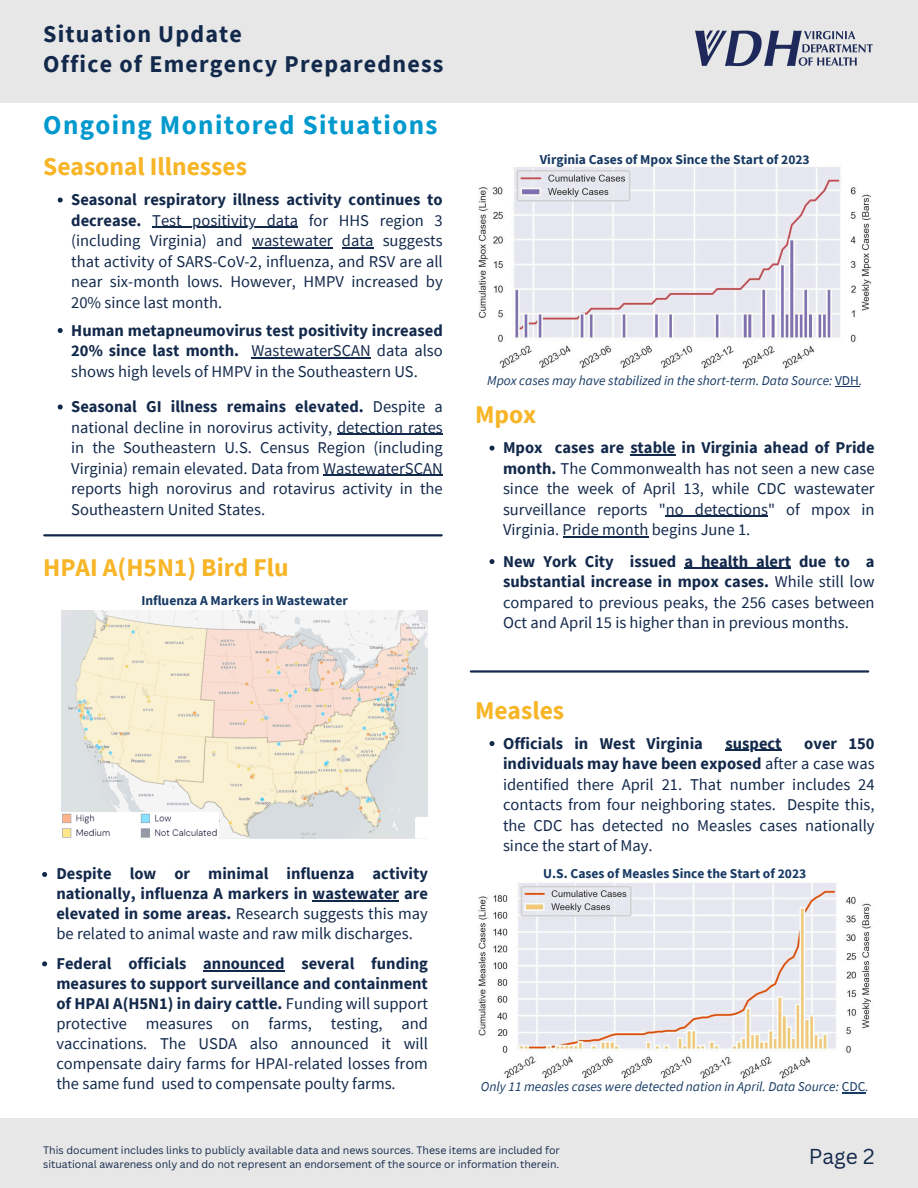
<style>
.page{position:relative;width:918px;height:1188px;background:#fff}
.page>*{position:absolute;margin:0;border:0;box-sizing:border-box;transform-origin:0 0}
.t1{font:700 27px "Source Sans Pro";letter-spacing:.05em;color:#0099cd}
.t2{font:700 25.5px "Source Sans Pro";color:#f7b527}
.t3{font:700 24px "Source Sans Pro";letter-spacing:.05em;color:#13294b}
.t4{font:21px "Canva Sans";color:#13294b}
.t5{font:16.5px/20.5px "Source Sans Pro";color:#13294b;text-align:justify}
.t6{font:700 16.5px/20px "Source Sans Pro";color:#13294b}
.t7{font:italic 13.5px "Source Sans Pro";color:#173a64}
.t8{font:700 13.5px "Source Sans Pro";color:#173a64}
.t9{font:10.5px "Canva Sans";color:#13294b}
.s1{font-weight:400}
.s2{font-weight:700}
.s3{font-style:normal}
</style>
<div class="page">
<div style="left:0;top:1118px;width:918px;height:70px;background:#e7e7e7"></div>
<div style="left:0;top:0;width:918px;height:103px;background:#e7e7e7"></div>
<img style="left:695px;top:30px;width:178px;height:37px">
<img style="left:478px;top:167px;width:393px;height:202px">
<hr style="left:471px;top:670px;width:397px;height:3px;background:#13294b">
<hr style="left:44px;top:534px;width:398px;height:2px;background:#13294b">
<img style="left:478px;top:883px;width:393px;height:196px">
<img style="left:61px;top:611px;width:367px;height:228px">
<img style="left:61px;top:813px;width:158px;height:26px">
<svg style="left:58px;top:198px;width:5px;height:5px"></svg>
<hr style="left:152px;top:227px;width:146px;height:1px;background:#13294b">
<hr style="left:252px;top:247px;width:81px;height:2px;background:#13294b">
<hr style="left:342px;top:247px;width:31px;height:2px;background:#13294b">
<svg style="left:58px;top:328px;width:5px;height:5px"></svg>
<hr style="left:251px;top:357px;width:120px;height:2px;background:#13294b">
<svg style="left:58px;top:405px;width:5px;height:5px"></svg>
<hr style="left:337px;top:434px;width:106px;height:1px;background:#13294b">
<hr style="left:323px;top:475px;width:120px;height:1px;background:#13294b">
<svg style="left:490px;top:446px;width:5px;height:5px"></svg>
<hr style="left:630px;top:454px;width:45px;height:2px;background:#13294b">
<hr style="left:666px;top:516px;width:102px;height:1px;background:#13294b">
<hr style="left:563px;top:536px;width:85px;height:2px;background:#13294b">
<svg style="left:490px;top:559px;width:5px;height:5px"></svg>
<hr style="left:684px;top:568px;width:107px;height:1px;background:#13294b">
<svg style="left:835px;top:386px;width:24px;height:1px"></svg>
<svg style="left:490px;top:741px;width:5px;height:5px"></svg>
<hr style="left:726px;top:750px;width:56px;height:1px;background:#13294b">
<svg style="left:842px;top:1093px;width:23px;height:1px"></svg>
<svg style="left:42px;top:872px;width:5px;height:5px"></svg>
<hr style="left:313px;top:901px;width:86px;height:1px;background:#13294b">
<svg style="left:42px;top:961px;width:5px;height:5px"></svg>
<hr style="left:203px;top:970px;width:81px;height:1px;background:#13294b">
<h5 class="t3" style="left:43px;top:18px;width:200px">Situation Update</h5>
<p class="t3" style="left:43px;top:48px;width:402px">Office of Emergency Preparedness</p>
<p class="t1" style="left:43px;top:108px;width:396px">Ongoing Monitored Situations</p>
<p class="t2" style="left:43px;top:150px;width:205px">Seasonal Illnesses</p>
<p class="t6" style="left:71px;top:189px;width:373px;line-height:20.5px">Seasonal respiratory illness activity continues to decrease.</p>
<p class="t5" style="left:71px;top:209px;width:373px;text-indent:81px">Test positivity data for HHS region 3 (including Virginia) and wastewater data suggests that activity of SARS-CoV-2, influenza, and RSV are all near six-month lows. However, HMPV increased by 20% since last month.</p>
<p class="t6" style="left:71px;top:319px;width:373px;line-height:20.5px">Human metapneumovirus test positivity increased<br>20% since last month.</p>
<h1 class="t5" style="left:71px;top:340px;width:373px;text-indent:180px">WastewaterSCAN data also shows high levels of HMPV in the Southeastern US.</h1>
<h1 class="t6" style="left:71px;top:396px;width:373px">Seasonal GI illness remains elevated. <span class="s1">Despite a</span></h1>
<h5 class="t5" style="left:71px;top:416px;width:373px">national decline in norovirus activity, detection rates in the Southeastern U.S. Census Region (including Virginia) remain elevated. Data from WastewaterSCAN reports high norovirus and rotavirus activity in the Southeastern United States.</h5>
<p class="t2" style="left:43px;top:551px;width:247px">HPAI A(H5N1) Bird Flu</p>
<p class="t8" style="left:141px;top:592px;width:208px">Influenza A Markers in Wastewater</p>
<p class="t6" style="left:56px;top:864px;width:373px;text-align:justify">Despite low or minimal influenza activity nationally, influenza A markers in wastewater are elevated in some areas. <span class="s1">Research suggests this may be related to animal waste and raw milk discharges.</span></p>
<h3 class="t5" style="left:56px;top:953px;width:373px;line-height:20px"><span class="s2">Federal officials announced several funding measures to support surveillance and containment of HPAI A(H5N1) in dairy cattle.</span> Funding will support protective measures on farms, testing, and vaccinations. The USDA also announced it will compensate dairy farms for HPAI-related losses from the same fund used to compensate poulty farms.</h3>
<p class="t8" style="left:540px;top:151px;width:272px">Virginia Cases of Mpox Since the Start of 2023</p>
<p class="t7" style="left:487px;top:372px;width:377px">Mpox cases may have stabilized in the short-term. Data Source: <span class="s3">VDH</span>.</p>
<p class="t2" style="left:475px;top:398px;width:63px">Mpox</p>
<p class="t5" style="left:503px;top:437px;width:373px"><span class="s2">Mpox cases are stable in Virginia ahead of Pride month.</span> The Commonwealth has not seen a new case since the week of April 13, while CDC wastewater surveillance reports "no detections" of mpox in Virginia. Pride month begins June 1.</p>
<p class="t5" style="left:503px;top:550px;width:373px"><span class="s2">New York City issued a health alert due to a substantial increase in mpox cases.</span> While still low compared to previous peaks, the 256 cases between Oct and April 15 is higher than in previous months.</p>
<h5 class="t2" style="left:475px;top:693px;width:91px">Measles</h5>
<p class="t6" style="left:503px;top:733px;width:201px">Officials in West Virginia</p>
<h6 class="t6" style="left:726px;top:733px;width:58px">suspect</h6>
<h6 class="t5" style="left:503px;top:732px;width:373px;text-indent:301px"><span class="s2">over 150 individuals may have been exposed</span> after a case was identified there April 21. That number includes 24 contacts from four neighboring states. Despite this, the CDC has detected no Measles cases nationally since the start of May.</h6>
<p class="t8" style="left:543px;top:864px;width:265px">U.S. Cases of Measles Since the Start of 2023</p>
<p class="t7" style="left:481px;top:1078px;width:389px">Only 11 measles cases were detected nation in April. Data Source: <span class="s3">CDC</span>.</p>
<h1 class="t9" style="left:43px;top:1143px;width:518px">This document includes links to publicly available data and news sources. These items are included for</h1>
<p class="t9" style="left:43px;top:1157px;width:518px">situational awareness only and do not represent an endorsement of the source or information therein.</p>
<h6 class="t4" style="left:809px;top:1142px;width:67px">Page 2</h6>
</div>
